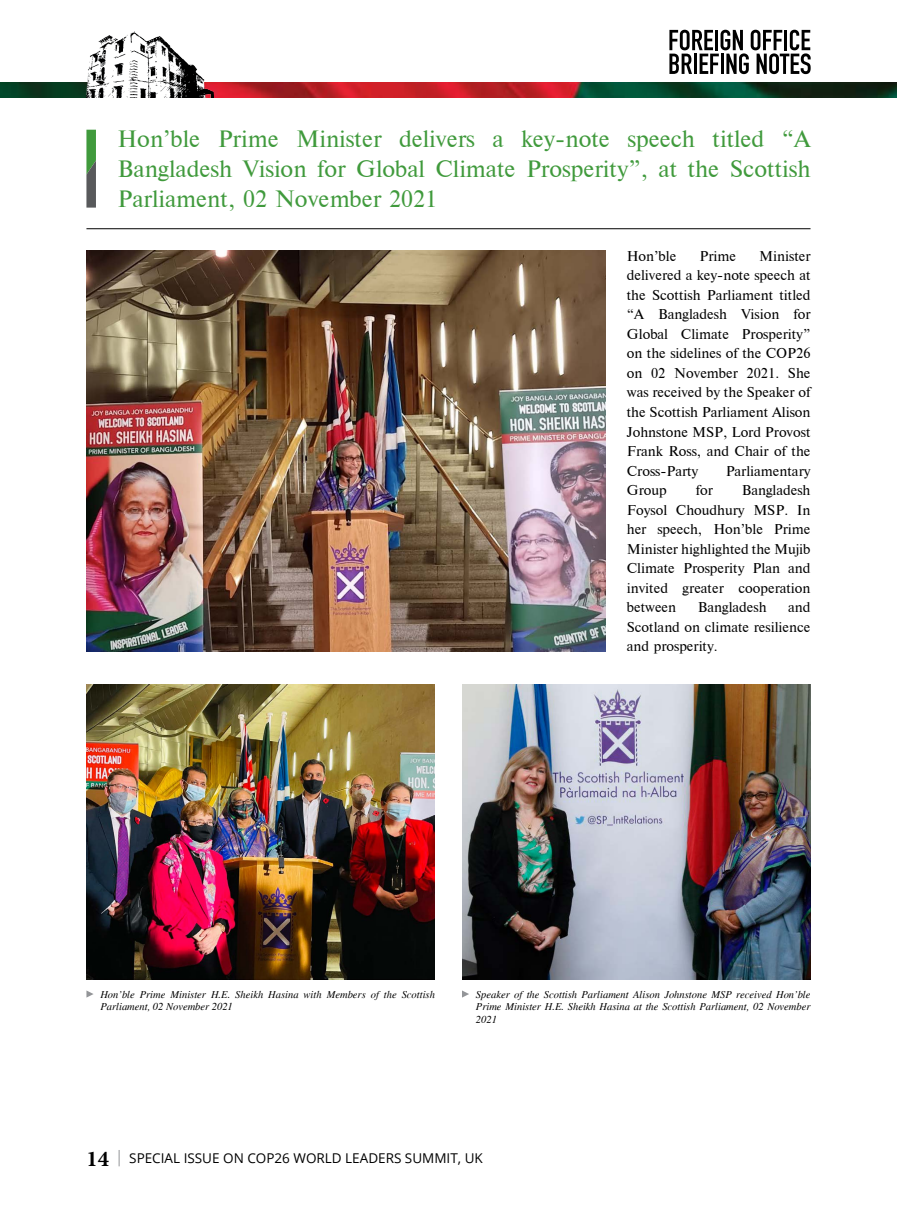
<style>
.page{position:relative;width:897px;height:1205px;background:#fff}
.page>*{position:absolute;margin:0;border:0;box-sizing:border-box;transform-origin:0 0}
.t1{font:22.5px/30px "Times";color:#409a3c;text-align:justify}
.t2{font:13.5px/19.5px "Times";color:#000;text-align:justify}
.t3{font:13.5px "Open Sans";color:#000}
.t4{font:italic 10.5px/12.6px "Times";color:#000;text-align:justify}
.s1{font-family:"Minion Pro";font-weight:700;font-size:22.5px}
</style>
<div class="page">
<svg style="left:119px;top:1150px;width:1px;height:16px"></svg>
<img style="left:0;top:83px;width:896px;height:15px">
<img style="left:86px;top:32px;width:127px;height:66px">
<svg style="left:669px;top:30px;width:141px;height:44px"></svg>
<svg style="left:896px;top:83px;width:1px;height:15px"></svg>
<hr style="left:86px;top:228px;width:724px;height:1px;background:#000">
<img style="left:86px;top:251px;width:519px;height:400px">
<svg style="left:462px;top:990px;width:7px;height:7px"></svg>
<svg style="left:86px;top:990px;width:8px;height:7px"></svg>
<img style="left:462px;top:684px;width:348px;height:295px">
<img style="left:86px;top:684px;width:349px;height:295px">
<svg style="left:86px;top:130px;width:10px;height:77px"></svg>
<h1 class="t1" style="left:118px;top:124px;width:694px">Hon’ble Prime Minister delivers a key-note speech titled “A Bangladesh Vision for Global Climate Prosperity”, at the Scottish Parliament, 02 November 2021</h1>
<p class="t2" style="left:626px;top:246px;width:51px">Hon’ble</p>
<p class="t2" style="left:699px;top:246px;width:38px">Prime</p>
<p class="t2" style="left:626px;top:246px;width:185px;text-indent:132px">Minister delivered a key-note speech at the Scottish Parliament titled “A Bangladesh Vision for Global Climate Prosperity” on the sidelines of the COP26 on 02 November 2021. She was received by the Speaker of the Scottish Parliament Alison Johnstone MSP, Lord Provost Frank Ross, and Chair of the Cross-Party</p>
<p class="t2" style="left:725px;top:461px;width:86px">Parliamentary</p>
<p class="t2" style="left:626px;top:480px;width:185px;text-indent:115px">Bangladesh Foysol Choudhury MSP. In her speech, Hon’ble Prime Minister highlighted the Mujib Climate Prosperity Plan and invited greater cooperation between</p>
<p class="t2" style="left:626px;top:480px;width:41px">Group</p>
<p class="t2" style="left:695px;top:480px;width:19px">for</p>
<p class="t2" style="left:626px;top:597px;width:185px;text-indent:161px">and Scotland on climate resilience and prosperity.</p>
<p class="t2" style="left:697px;top:597px;width:70px">Bangladesh</p>
<p class="t4" style="left:100px;top:987px;width:336px">Hon’ble Prime Minister H.E. Sheikh Hasina with Members of the Scottish<br>Parliament, 02 November 2021</p>
<p class="t4" style="left:476px;top:987px;width:336px">Speaker of the Scottish Parliament Alison Johnstone MSP received Hon’ble Prime Minister H.E. Sheikh Hasina at the Scottish Parliament, 02 November 2021</p>
<p class="t3" style="left:86px;top:1148px;width:398px"><span class="s1">14</span> SPECIAL ISSUE ON COP26 WORLD LEADERS SUMMIT, UK</p>
</div>
